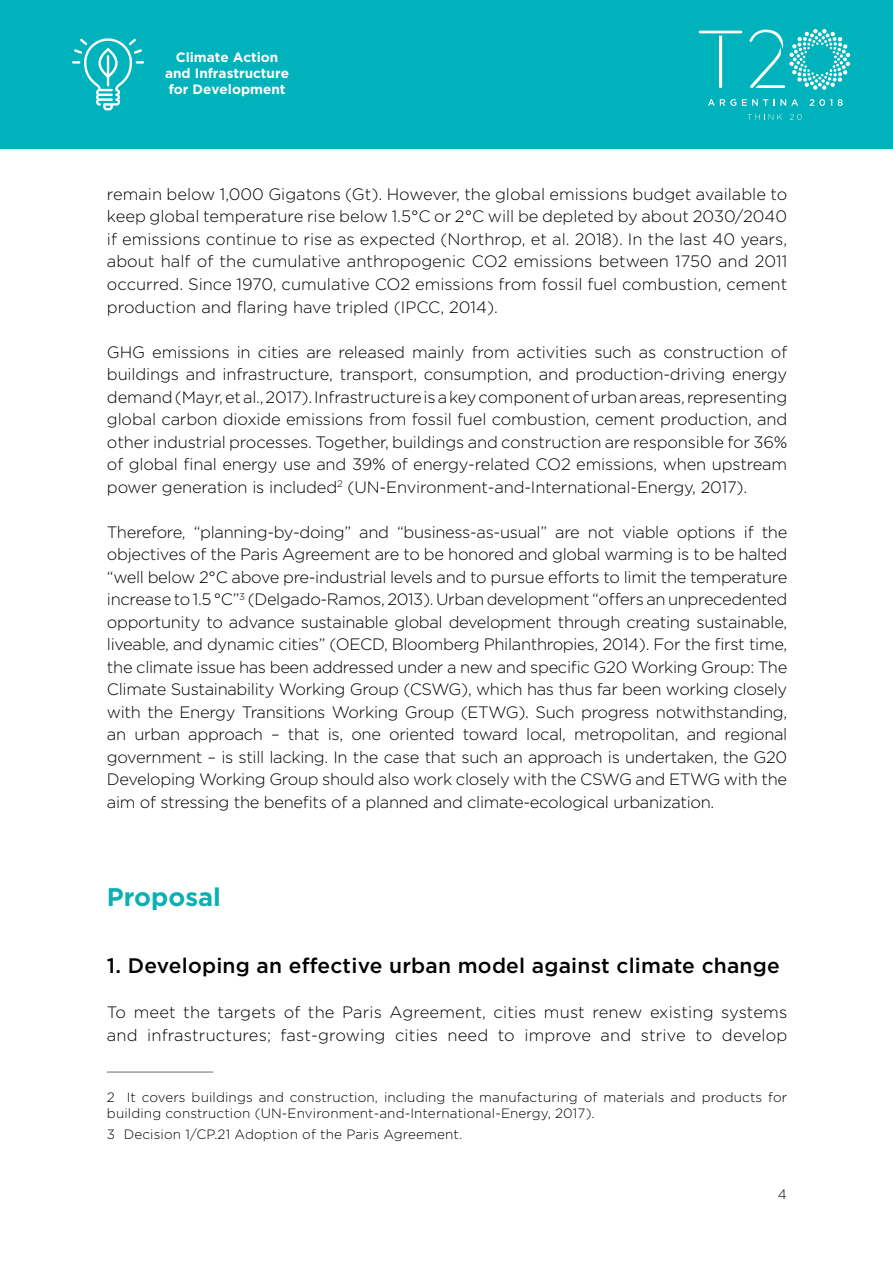
<style>
.page{position:relative;width:893px;height:1263px;background:#fff}
.page>*{position:absolute;margin:0;border:0;box-sizing:border-box;transform-origin:0 0}
.t1{font:700 25.5px "Gotham HTF";color:#0cb0b3}
.t2{font:500 21px "Gotham";letter-spacing:.01em;color:#000}
.t3{font:300 16.5px/22.5px "Gotham";color:#000;text-align:justify}
.t4{font:300 13.5px/16.2px "Gotham";letter-spacing:.01em;color:#000}
.t5{font:700 13.5px/16.2px "Gotham";color:#fff;text-align:center}
</style>
<div class="page">
<hr style="left:107px;top:1071px;width:106px;height:2px;background:#9d9d9c">
<div style="left:0;top:0;width:893px;height:149px;background:#00b2bb"></div>
<svg style="left:749px;top:29px;width:101px;height:61px"></svg>
<svg style="left:708px;top:99px;width:28px;height:7px"></svg>
<svg style="left:742px;top:99px;width:26px;height:7px"></svg>
<svg style="left:774px;top:99px;width:24px;height:7px"></svg>
<svg style="left:810px;top:99px;width:22px;height:7px"></svg>
<svg style="left:838px;top:99px;width:5px;height:7px"></svg>
<svg style="left:699px;top:31px;width:43px;height:57px"></svg>
<svg style="left:748px;top:114px;width:34px;height:6px"></svg>
<svg style="left:790px;top:114px;width:12px;height:6px"></svg>
<svg style="left:72px;top:38px;width:72px;height:72px"></svg>
<p class="t5" style="left:165px;top:49px;width:125px">Climate Action and Infrastructure for Development</p>
<p class="t3" style="left:107px;top:182px;width:682px">remain below 1,000 Gigatons (Gt). However, the global emissions budget available to keep global temperature rise below 1.5°C or 2°C will be depleted by about 2030/2040 if emissions continue to rise as expected (Northrop, et al. 2018). In the last 40 years, about half of the cumulative anthropogenic CO2 emissions between 1750 and 2011 occurred. Since 1970, cumulative CO2 emissions from fossil fuel combustion, cement production and flaring have tripled (IPCC, 2014).</p>
<p class="t3" style="left:107px;top:340px;width:682px">GHG emissions in cities are released mainly from activities such as construction of buildings and infrastructure, transport, consumption, and production-driving energy demand (Mayr, et al., 2017). Infrastructure is a key component of urban areas, representing global carbon dioxide emissions from fossil fuel combustion, cement production, and other industrial processes. Together, buildings and construction are responsible for 36% of global final energy use and 39% of energy-related CO2 emissions, when upstream power generation is included<sup>2</sup> (UN-Environment-and-International-Energy, 2017).</p>
<p class="t3" style="left:107px;top:520px;width:682px">Therefore, “planning-by-doing” and “business-as-usual” are not viable options if the objectives of the Paris Agreement are to be honored and global warming is to be halted “well below 2°C above pre-industrial levels and to pursue efforts to limit the temperature increase to 1.5 °C”<sup>3</sup> (Delgado-Ramos, 2013). Urban development “offers an unprecedented opportunity to advance sustainable global development through creating sustainable, liveable, and dynamic cities” (OECD, Bloomberg Philanthropies, 2014). For the first time, the climate issue has been addressed under a new and specific G20 Working Group: The Climate Sustainability Working Group (CSWG), which has thus far been working closely with the Energy Transitions Working Group (ETWG). Such progress notwithstanding, an urban approach – that is, one oriented toward local, metropolitan, and regional government – is still lacking. In the case that such an approach is undertaken, the G20<br>Developing Working Group should also work closely with the CSWG and ETWG with the aim of stressing the benefits of a planned and climate-ecological urbanization.</p>
<h1 class="t1" style="left:107px;top:882px;width:115px">Proposal</h1>
<p class="t2" style="left:107px;top:952px;width:674px">1. Developing an effective urban model against climate change</p>
<p class="t3" style="left:107px;top:1001px;width:682px">To meet the targets of the Paris Agreement, cities must renew existing systems and infrastructures; fast-growing cities need to improve and strive to develop</p>
<p class="t4" style="left:107px;top:1088px;width:682px">2 It covers buildings and construction, including the manufacturing of materials and products for building construction (UN-Environment-and-International-Energy, 2017).</p>
<p class="t4" style="left:107px;top:1126px;width:357px">3 Decision 1/CP.21 Adoption of the Paris Agreement.</p>
<p class="t4" style="left:778px;top:1186px;width:10px">4</p>
</div>
